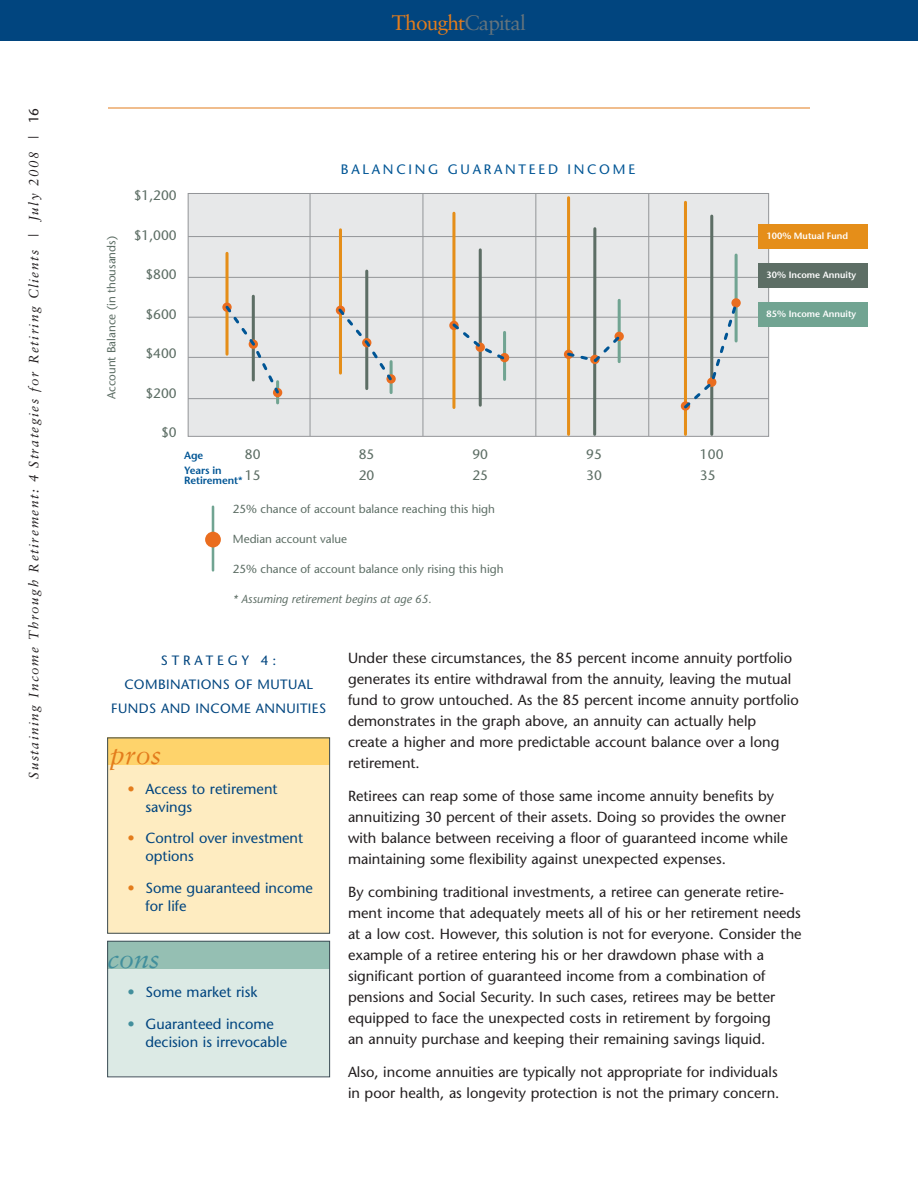
<style>
.page{position:relative;width:918px;height:1188px;background:#fff}
.page>*{position:absolute;margin:0;border:0;box-sizing:border-box;transform-origin:0 0}
.t1{font:italic 27px "Sabon";color:#e37c1c}
.t2{font:italic 27px "Sabon";color:#428f9c}
.t3{font:21px "Sabon";letter-spacing:-.04em;color:#e37c1c}
.t4{font:14.7px/21px "Stone Sans";color:#231f20}
.t5{font:14.7px/18px "Stone Sans";color:#01457f}
.t6{font:13.65px "Stone Sans";color:#5d6e65}
.t7{font:13.65px "Stone Sans";letter-spacing:.2em;color:#005595}
.t8{font:italic 13.5px "Sabon";letter-spacing:.11em;color:#231f20}
.t9{font:13.5px/24px "Stone Sans";letter-spacing:.03em;color:#01457f;text-align:center}
.t10{font:11.7px "Stone Sans";color:#5d6e65}
.t11{font:italic 11.7px "Stone Sans";color:#5d6e65}
.t12{font:600 10.5px/15px "Stone Sans";letter-spacing:-.01em;color:#005595}
.t13{font:600 9.15px "Stone Sans";color:#fff}
.s1{font-family:"Stone Sans";font-style:normal}
.s2{color:#66747c}
.s3{color:#e37c1c}
.s4{color:#428f9c}
</style>
<div class="page">
<div style="left:0;top:0;width:918px;height:40px;background:#01457f"></div>
<hr style="left:108px;top:108px;width:702px;height:1px;background:#e37c1c">
<div style="left:188px;top:193px;width:581px;height:243px;background:#e7e8e9"></div>
<div style="left:188px;top:193px;width:581px;height:244px;border:1px solid #939598"></div>
<hr style="left:188px;top:236px;width:581px;height:1px;background:#939598">
<hr style="left:188px;top:277px;width:581px;height:1px;background:#939598">
<hr style="left:188px;top:317px;width:581px;height:1px;background:#939598">
<hr style="left:188px;top:357px;width:581px;height:1px;background:#939598">
<hr style="left:188px;top:398px;width:581px;height:1px;background:#939598">
<svg style="left:225px;top:253px;width:4px;height:50px"></svg>
<hr style="left:212px;top:507px;width:2px;height:63px;background:#71a492">
<div style="left:205px;top:532px;width:16px;height:15px;background:#ea6d1f;border-radius:50%"></div>
<hr style="left:252px;top:296px;width:3px;height:84px;background:#5d6e65">
<hr style="left:276px;top:382px;width:3px;height:21px;background:#71a492">
<hr style="left:339px;top:230px;width:3px;height:143px;background:#e58e19">
<hr style="left:365px;top:271px;width:3px;height:118px;background:#5d6e65">
<hr style="left:390px;top:362px;width:3px;height:31px;background:#71a492">
<hr style="left:452px;top:213px;width:3px;height:194px;background:#e58e19">
<hr style="left:479px;top:250px;width:3px;height:155px;background:#5d6e65">
<hr style="left:503px;top:332px;width:3px;height:47px;background:#71a492">
<hr style="left:567px;top:198px;width:3px;height:236px;background:#e58e19">
<hr style="left:593px;top:229px;width:3px;height:205px;background:#5d6e65">
<hr style="left:618px;top:300px;width:3px;height:62px;background:#71a492">
<hr style="left:684px;top:202px;width:3px;height:232px;background:#e58e19">
<hr style="left:710px;top:216px;width:3px;height:218px;background:#5d6e65">
<hr style="left:735px;top:255px;width:3px;height:86px;background:#71a492">
<svg style="left:731px;top:298px;width:10px;height:10px"></svg>
<svg style="left:223px;top:303px;width:59px;height:93px"></svg>
<svg style="left:336px;top:306px;width:59px;height:77px"></svg>
<svg style="left:450px;top:321px;width:58px;height:42px"></svg>
<svg style="left:565px;top:332px;width:59px;height:32px"></svg>
<svg style="left:681px;top:300px;width:59px;height:111px"></svg>
<div style="left:758px;top:224px;width:110px;height:25px;background:#e58e19"></div>
<div style="left:758px;top:263px;width:110px;height:25px;background:#5d6e65"></div>
<div style="left:758px;top:302px;width:110px;height:25px;background:#71a492"></div>
<hr style="left:310px;top:193px;width:1px;height:243px;background:#939598">
<hr style="left:423px;top:193px;width:1px;height:243px;background:#939598">
<hr style="left:536px;top:193px;width:1px;height:243px;background:#939598">
<hr style="left:648px;top:193px;width:1px;height:243px;background:#939598">
<div style="left:107px;top:738px;width:223px;height:196px;background:#feecc1"></div>
<div style="left:107px;top:738px;width:223px;height:27px;background:#fed36b"></div>
<div style="left:107px;top:738px;width:223px;height:196px;border:1px solid #3a4b54"></div>
<div style="left:107px;top:941px;width:223px;height:135px;background:#dceae5"></div>
<div style="left:107px;top:941px;width:223px;height:27px;background:#95bfb3"></div>
<div style="left:107px;top:941px;width:223px;height:136px;border:1px solid #3a4b54"></div>
<p class="t8" style="left:28px;top:779px;width:672px;rotate:-90deg">Sustaining Income Through Retirement: 4 Strategies for Retiring Clients | July 2008 | <span class="s1">16</span></p>
<h2 class="t3" style="left:392px;top:13px;width:136px">Thought<span class="s2">Capital</span></h2>
<p class="t10" style="left:107px;top:399px;width:165px;rotate:-90deg">Account Balance (in thousands)</p>
<p class="t6" style="left:134px;top:190px;width:45px">$1,200</p>
<p class="t6" style="left:134px;top:230px;width:45px">$1,000</p>
<p class="t6" style="left:145px;top:269px;width:33px">$800</p>
<p class="t6" style="left:145px;top:309px;width:33px">$600</p>
<p class="t6" style="left:145px;top:348px;width:33px">$400</p>
<p class="t6" style="left:145px;top:388px;width:33px">$200</p>
<p class="t6" style="left:161px;top:427px;width:17px">$0</p>
<p class="t7" style="left:341px;top:164px;width:296px">BALANCING GUARANTEED INCOME</p>
<p class="t6" style="left:245px;top:449px;width:17px">80</p>
<p class="t6" style="left:359px;top:449px;width:17px">85</p>
<p class="t6" style="left:472px;top:449px;width:17px">90</p>
<p class="t6" style="left:586px;top:449px;width:17px">95</p>
<p class="t6" style="left:700px;top:449px;width:25px">100</p>
<p class="t6" style="left:245px;top:470px;width:17px">15</p>
<p class="t6" style="left:359px;top:470px;width:17px">20</p>
<p class="t6" style="left:472px;top:470px;width:17px">25</p>
<p class="t6" style="left:586px;top:470px;width:17px">30</p>
<p class="t6" style="left:700px;top:470px;width:17px">35</p>
<p class="t12" style="left:184px;top:449px;width:39px">Age<br>Years in</p>
<p class="t12" style="left:184px;top:474px;width:60px">Retirement*</p>
<p class="t10" style="left:233px;top:504px;width:264px">25% chance of account balance reaching this high</p>
<p class="t10" style="left:233px;top:534px;width:116px">Median account value</p>
<p class="t10" style="left:233px;top:564px;width:272px">25% chance of account balance only rising this high</p>
<p class="t11" style="left:233px;top:594px;width:200px">* Assuming retirement begins at age 65.</p>
<p class="t13" style="left:767px;top:233px;width:83px">100% Mutual Fund</p>
<p class="t13" style="left:767px;top:271px;width:91px">30% Income Annuity</p>
<p class="t13" style="left:767px;top:310px;width:91px">85% Income Annuity</p>
<p class="t9" style="left:111px;top:649px;width:216px">STRATEGY 4:<br>COMBINATIONS OF MUTUAL<br>FUNDS AND INCOME ANNUITIES</p>
<h1 class="t1" style="left:110px;top:744px;width:53px">pros</h1>
<p class="t5" style="left:146px;top:781px;width:134px;text-indent:-18px"><span class="s3">•</span> Access to retirement savings</p>
<p class="t5" style="left:146px;top:831px;width:159px;text-indent:-18px"><span class="s3">•</span> Control over investment options</p>
<p class="t5" style="left:146px;top:880px;width:169px;text-indent:-18px"><span class="s3">•</span> Some guaranteed income for life</p>
<h1 class="t2" style="left:107px;top:947px;width:54px">cons</h1>
<p class="t5" style="left:128px;top:985px;width:131px"><span class="s4">•</span> Some market risk</p>
<p class="t5" style="left:146px;top:1016px;width:143px;text-indent:-18px"><span class="s4">•</span> Guaranteed income decision is irrevocable</p>
<p class="t4" style="left:348px;top:649px;width:452px">Under these circumstances, the 85 percent income annuity portfolio generates its entire withdrawal from the annuity, leaving the mutual fund to grow untouched. As the 85 percent income annuity portfolio demonstrates in the graph above, an annuity can actually help create a higher and more predictable account balance over a long retirement.</p>
<p class="t4" style="left:348px;top:787px;width:441px">Retirees can reap some of those same income annuity benefits by annuitizing 30 percent of their assets. Doing so provides the owner with balance between receiving a floor of guaranteed income while maintaining some flexibility against unexpected expenses.</p>
<p class="t4" style="left:348px;top:883px;width:455px">By combining traditional investments, a retiree can generate retire&shy;ment income that adequately meets all of his or her retirement needs at a low cost. However, this solution is not for everyone. Consider the example of a retiree entering his or her drawdown phase with a significant portion of guaranteed income from a combination of pensions and Social Security. In such cases, retirees may be better equipped to face the unexpected costs in retirement by forgoing<br>an annuity purchase and keeping their remaining savings liquid.</p>
<p class="t4" style="left:348px;top:1063px;width:433px">Also, income annuities are typically not appropriate for individuals in poor health, as longevity protection is not the primary concern.</p>
</div>
